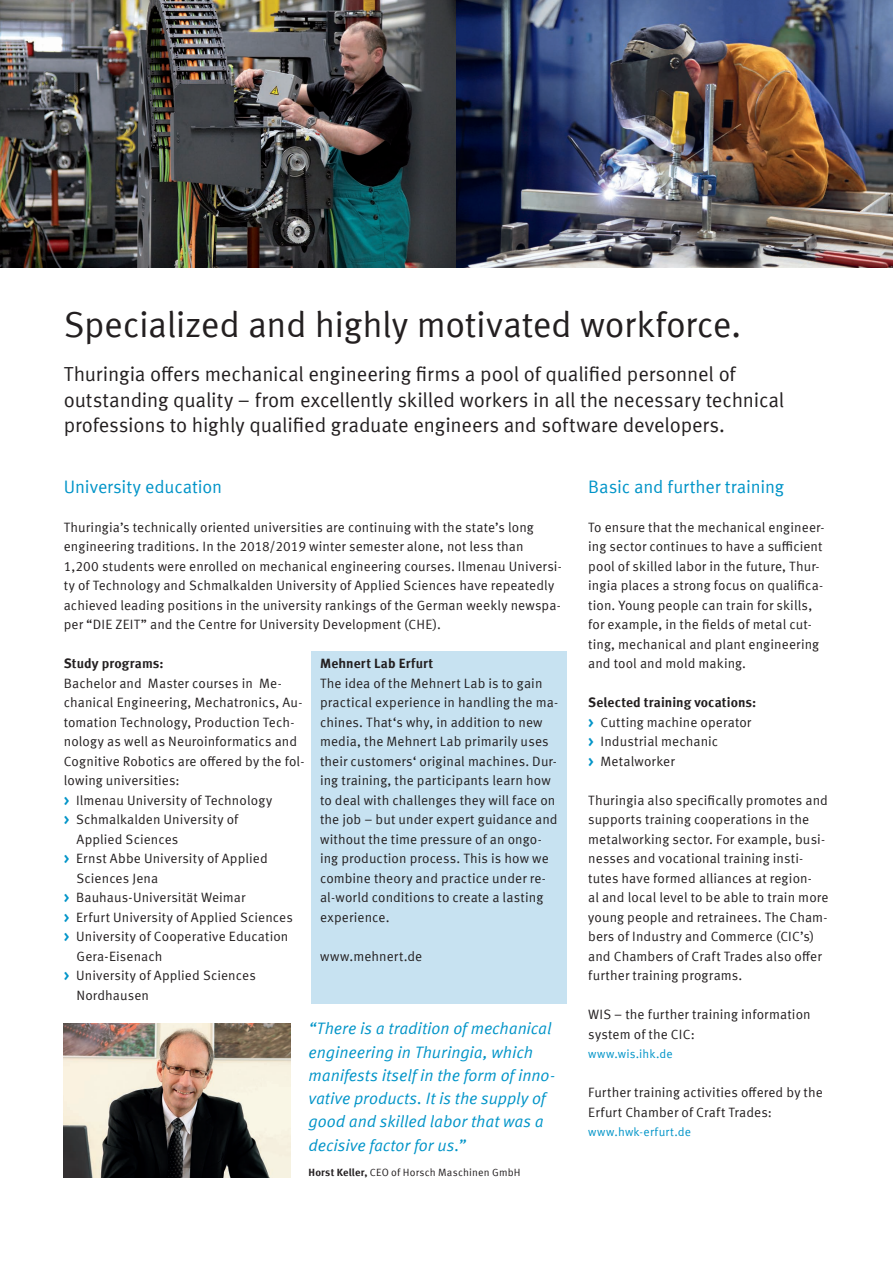
<style>
.page{position:relative;width:893px;height:1263px;background:#fff}
.page>*{position:absolute;margin:0;border:0;box-sizing:border-box;transform-origin:0 0}
.t1{font:36px "Meta Offc Norm";letter-spacing:-.015em;color:#231f20}
.t2{font:20.25px/25.5px "Meta Offc Norm";letter-spacing:-.01em;color:#231f20}
.t3{font:18px "Meta Offc Norm";letter-spacing:-.01em;color:#0094c8}
.t4{font:16.5px/23.2px "Meta Offc Norm Ita";letter-spacing:-.005em;color:#0094c8}
.t5{font:13.5px/19.5px "Meta Offc Norm";letter-spacing:.005em;color:#231f20}
.t6{font:13.5px "Meta OT Norm";letter-spacing:.005em;color:#231f20}
.t7{font:700 13.5px "Meta Offc";letter-spacing:.01em;color:#231f20}
.t8{font:12px "Meta Offc Norm";letter-spacing:.02em;color:#0094c8}
.t9{font:10.5px "Meta Offc Norm";letter-spacing:.02em;color:#231f20}
.s1{font-family:"Meta OT";font-weight:700;color:#0094c8}
.s2{font-family:"Meta Offc";font-weight:700}
.s3{font-family:"Meta Offc";font-weight:700;color:#0094c8}
</style>
<div class="page">
<div style="left:311px;top:651px;width:256px;height:352px;background:#c7e2f1"></div>
<img style="left:0;top:0;width:893px;height:268px">
<img style="left:64px;top:1024px;width:226px;height:154px">
<h1 class="t1" style="left:64px;top:303px;width:679px">Specialized and highly motivated workforce.</h1>
<p class="t2" style="left:64px;top:362px;width:722px">Thuringia offers mechanical engineering firms a pool of qualified personnel of outstanding quality – from excellently skilled workers in all the necessary technical professions to highly qualified graduate engineers and software developers.</p>
<h3 class="t3" style="left:64px;top:476px;width:160px">University education</h3>
<p class="t5" style="left:64px;top:518px;width:500px">Thuringia’s technically oriented universities are continuing with the state’s long engineering traditions. In the 2018/2019 winter semester alone, not less than 1,200 students were enrolled on mechanical engineering courses. Ilmenau Universi&shy;ty of Technology and Schmalkalden University of Applied Sciences have repeatedly achieved leading positions in the university rankings of the German weekly newspa&shy;per “DIE ZEIT” and the Centre for University Development (CHE).</p>
<p class="t7" style="left:64px;top:656px;width:101px">Study programs:</p>
<p class="t5" style="left:64px;top:674px;width:242px">Bachelor and Master courses in Me&shy;chanical Engineering, Mechatronics, Au&shy;tomation Technology, Production Tech&shy;nology as well as Neuroinformatics and Cognitive Robotics are offered by the fol&shy;lowing universities:</p>
<p class="t6" style="left:64px;top:792px;width:210px"><span class="s1">&gt;</span> Ilmenau University of Technology</p>
<p class="t6" style="left:64px;top:811px;width:176px"><span class="s1">&gt;</span> Schmalkalden University of</p>
<p class="t6" style="left:77px;top:831px;width:103px">Applied Sciences</p>
<p class="t6" style="left:64px;top:850px;width:205px"><span class="s1">&gt;</span> Ernst Abbe University of Applied</p>
<p class="t6" style="left:77px;top:870px;width:83px">Sciences Jena</p>
<p class="t6" style="left:64px;top:889px;width:183px"><span class="s1">&gt;</span> Bauhaus-Universität Weimar</p>
<p class="t6" style="left:64px;top:909px;width:231px"><span class="s1">&gt;</span> Erfurt University of Applied Sciences</p>
<p class="t6" style="left:64px;top:928px;width:226px"><span class="s1">&gt;</span> University of Cooperative Education</p>
<p class="t6" style="left:77px;top:948px;width:87px">Gera-Eisenach</p>
<p class="t6" style="left:64px;top:967px;width:194px"><span class="s1">&gt;</span> University of Applied Sciences</p>
<p class="t6" style="left:77px;top:987px;width:74px">Nordhausen</p>
<p class="t7" style="left:320px;top:655px;width:115px">Mehnert Lab Erfurt</p>
<p class="t5" style="left:320px;top:674px;width:240px">The idea of the Mehnert Lab is to gain practical experience in handling the ma&shy;chines. That‘s why, in addition to new media, the Mehnert Lab primarily uses their customers‘ original machines. Dur&shy;ing training, the participants learn how to deal with challenges they will face on the job – but under expert guidance and without the time pressure of an ongo&shy;ing production process. This is how we combine theory and practice under re&shy;al-world conditions to create a lasting experience.</p>
<p class="t5" style="left:320px;top:946px;width:104px">www.mehnert.de</p>
<p class="t4" style="left:309px;top:1017px;width:248px">“There is a tradition of mechanical engineering in Thuringia, which manifests itself in the form of inno&shy;vative products. It is the supply of good and skilled labor that was a decisive factor for us.”</p>
<p class="t9" style="left:309px;top:1166px;width:214px"><span class="s2">Horst Keller,</span> CEO of Horsch Maschinen GmbH</p>
<h3 class="t3" style="left:588px;top:476px;width:197px">Basic and further training</h3>
<p class="t5" style="left:588px;top:518px;width:238px">To ensure that the mechanical engineer&shy;ing sector continues to have a sufficient pool of skilled labor in the future, Thur&shy;ingia places a strong focus on qualifica&shy;tion. Young people can train for skills, for example, in the fields of metal cut&shy;ting, mechanical and plant engineering and tool and mold making.</p>
<p class="t7" style="left:588px;top:695px;width:170px">Selected training vocations:</p>
<p class="t5" style="left:588px;top:713px;width:165px"><span class="s3">&gt;</span> Cutting machine operator <span class="s3">&gt;</span> Industrial mechanic<br><span class="s3">&gt;</span> Metalworker</p>
<p class="t5" style="left:588px;top:791px;width:242px">Thuringia also specifically promotes and supports training cooperations in the metalworking sector. For example, busi&shy;nesses and vocational training insti&shy;tutes have formed alliances at region-<br>al and local level to be able to train more young people and retrainees. The Cham&shy;bers of Industry and Commerce (CIC’s) and Chambers of Craft Trades also offer further training programs.</p>
<p class="t5" style="left:588px;top:1005px;width:224px">WIS – the further training information system of the CIC:</p>
<p class="t8" style="left:588px;top:1047px;width:86px">www.wis.ihk.de</p>
<p class="t5" style="left:588px;top:1083px;width:236px">Further training activities offered by the<br>Erfurt Chamber of Craft Trades:</p>
<p class="t8" style="left:588px;top:1125px;width:104px">www.hwk-erfurt.de</p>
</div>
